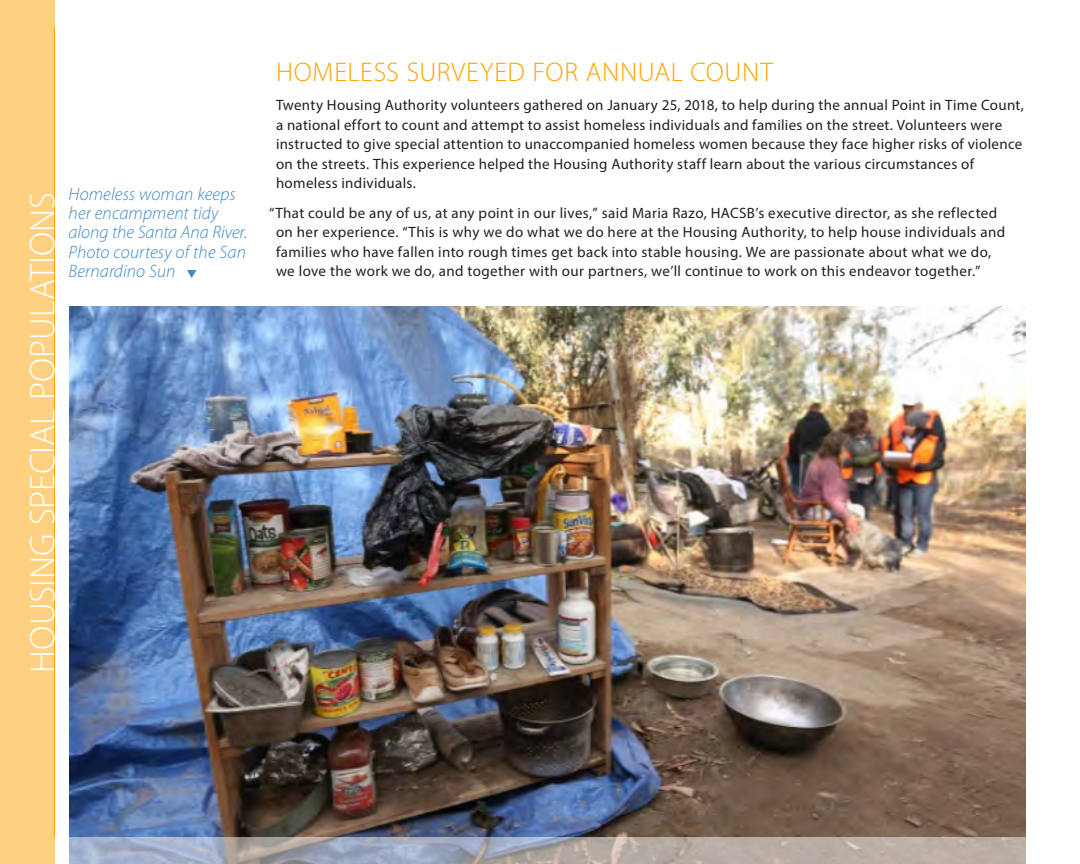
<style>
.page{position:relative;width:1080px;height:864px;background:#fff}
.page>*{position:absolute;margin:0;border:0;box-sizing:border-box;transform-origin:0 0}
.t1{font:300 36px "Myriad Pro";color:#fff}
.t2{font:300 27px "Myriad Pro";letter-spacing:.025em;color:#ffa300}
.t3{font:italic 300 18px/19.5px "Myriad Pro";letter-spacing:.005em;color:#3989c8}
.t4{font:15px/19.5px "Myriad Pro";letter-spacing:.02em;color:#231f20}
</style>
<div class="page">
<img style="left:0;top:0;width:1026px;height:864px">
<svg style="left:187px;top:269px;width:10px;height:9px"></svg>
<h1 class="t1" style="left:21px;top:673px;width:482px;rotate:-90deg">HOUSING SPECIAL POPULATIONS</h1>
<p class="t3" style="left:69px;top:184px;width:180px">Homeless woman keeps her encampment tidy along the Santa Ana River.<br>Photo courtesy of the San<br>Bernardino Sun</p>
<h2 class="t2" style="left:276px;top:56px;width:499px">HOMELESS SURVEYED FOR ANNUAL COUNT</h2>
<p class="t4" style="left:276px;top:95px;width:750px">Twenty Housing Authority volunteers gathered on January 25, 2018, to help during the annual Point in Time Count, a national effort to count and attempt to assist homeless individuals and families on the street. Volunteers were instructed to give special attention to unaccompanied homeless women because they face higher risks of violence on the streets. This experience helped the Housing Authority staff learn about the various circumstances of homeless individuals.</p>
<p class="t4" style="left:276px;top:202px;width:731px;text-indent:-7px">“That could be any of us, at any point in our lives,” said Maria Razo, HACSB’s executive director, as she reflected on her experience. “This is why we do what we do here at the Housing Authority, to help house individuals and families who have fallen into rough times get back into stable housing. We are passionate about what we do, we love the work we do, and together with our partners, we’ll continue to work on this endeavor together.”</p>
</div>
